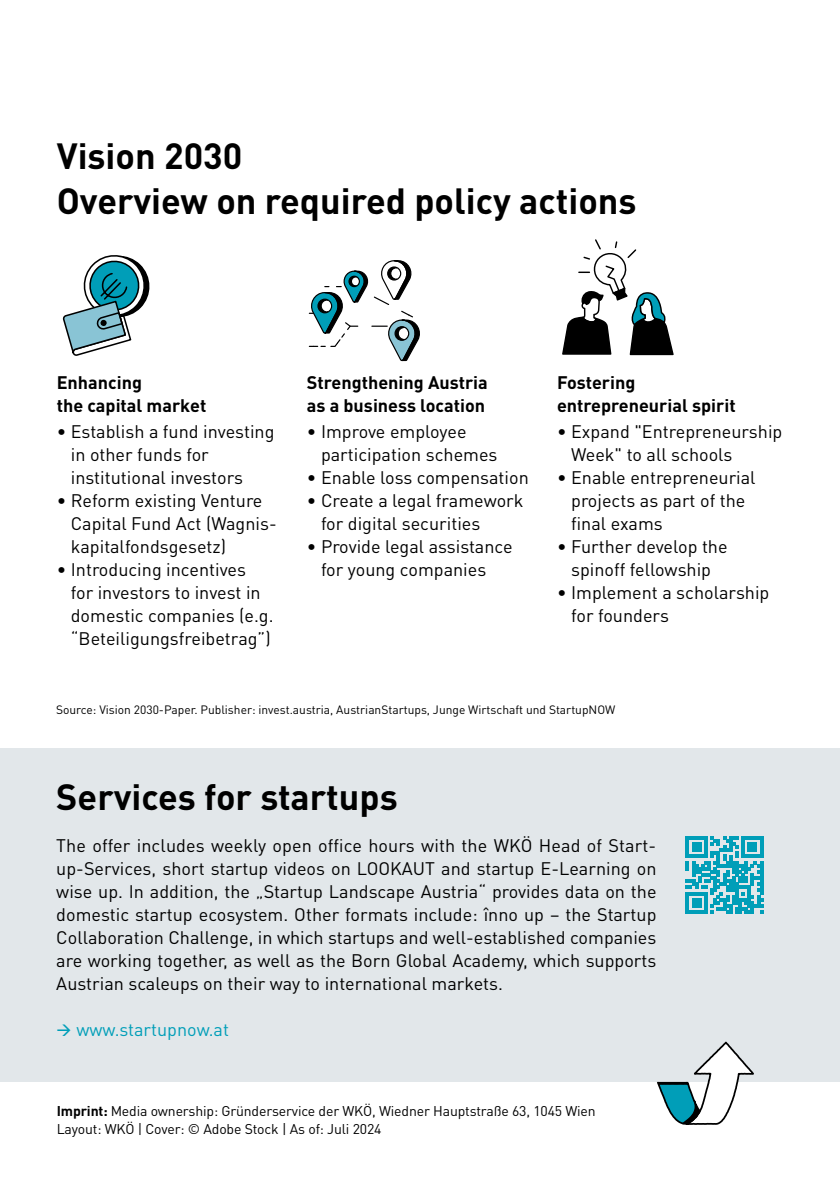
<style>
.page{position:relative;width:840px;height:1191px;background:#fff}
.page>*{position:absolute;margin:0;border:0;box-sizing:border-box;transform-origin:0 0}
.t1{font:700 36px/45px "DIN Pro";color:#000}
.t2{font:18px/23px "DIN Pro";color:#000}
.t3{font:700 18px/23px "DIN Pro";color:#000}
.t4{font:18px "DIN Pro";color:#009eb8}
.t5{font:14px/18px "DIN Pro";letter-spacing:-.01em;color:#000}
.t6{font:12px "DIN Pro";color:#000}
.s1{font-weight:700}
</style>
<div class="page">
<div style="left:0;top:748px;width:839px;height:334px;background:#e2e7ea"></div>
<svg style="left:685px;top:836px;width:77px;height:77px"></svg>
<svg style="left:657px;top:1041px;width:97px;height:84px"></svg>
<svg style="left:63px;top:255px;width:86px;height:100px"></svg>
<svg style="left:308px;top:260px;width:112px;height:102px"></svg>
<svg style="left:562px;top:239px;width:111px;height:116px"></svg>
<h1 class="t1" style="left:57px;top:132px;width:581px">Vision 2030<br>Overview on required policy actions</h1>
<p class="t3" style="left:57px;top:370px;width:151px">Enhancing<br>the capital market</p>
<p class="t2" style="left:71px;top:419px;width:205px;text-indent:-14px">• Establish a fund investing in other funds for institutional investors</p>
<p class="t2" style="left:71px;top:488px;width:207px;text-indent:-14px">• Reform existing Venture<br>Capital Fund Act (Wagnis&shy;kapitalfondsgesetz)</p>
<p class="t2" style="left:71px;top:557px;width:204px;text-indent:-14px">• Introducing incentives<br>for investors to invest in domestic companies (e.g. “Beteiligungsfreibetrag”)</p>
<p class="t3" style="left:307px;top:370px;width:182px">Strengthening Austria as a business location</p>
<p class="t2" style="left:321px;top:419px;width:178px;text-indent:-14px">• Improve employee participation schemes</p>
<p class="t2" style="left:307px;top:465px;width:223px">• Enable loss compensation</p>
<p class="t2" style="left:321px;top:488px;width:204px;text-indent:-14px">• Create a legal framework for digital securities</p>
<p class="t2" style="left:321px;top:534px;width:193px;text-indent:-14px">• Provide legal assistance for young companies</p>
<p class="t3" style="left:556px;top:370px;width:180px">Fostering entrepreneurial spirit</p>
<p class="t2" style="left:571px;top:419px;width:212px;text-indent:-14px">• Expand "Entrepreneurship<br>Week" to all schools</p>
<p class="t2" style="left:571px;top:465px;width:186px;text-indent:-14px">• Enable entrepreneurial projects as part of the final exams</p>
<p class="t2" style="left:556px;top:534px;width:172px;text-align:center">• Further develop the spinoff fellowship</p>
<p class="t2" style="left:571px;top:580px;width:200px;text-indent:-14px">• Implement a scholarship for founders</p>
<p class="t6" style="left:56px;top:701px;width:560px">Source: Vision 2030-Paper. Publisher: invest.austria, AustrianStartups, Junge Wirtschaft und StartupNOW</p>
<h1 class="t1" style="left:56px;top:773px;width:343px">Services for startups</h1>
<p class="t2" style="left:56px;top:833px;width:601px;text-align:justify">The offer includes weekly open office hours with the WKÖ Head of Start&shy;up-Services, short startup videos on LOOKAUT and startup E-Learning on wise up. In addition, the „Startup Landscape Austria“ provides data on the domestic startup ecosystem. Other formats include: înno up – the Startup Collaboration Challenge, in which startups and well-established companies are working together, as well as the Born Global Academy, which supports Austrian scaleups on their way to international markets.</p>
<p class="t4" style="left:56px;top:1017px;width:174px">→ www.startupnow.at</p>
<p class="t5" style="left:57px;top:1101px;width:540px"><span class="s1">Imprint:</span> Media ownership: Gründerservice der WKÖ, Wiedner Hauptstraße 63, 1045 Wien<br>Layout: WKÖ | Cover: © Adobe Stock | As of: Juli 2024</p>
</div>
